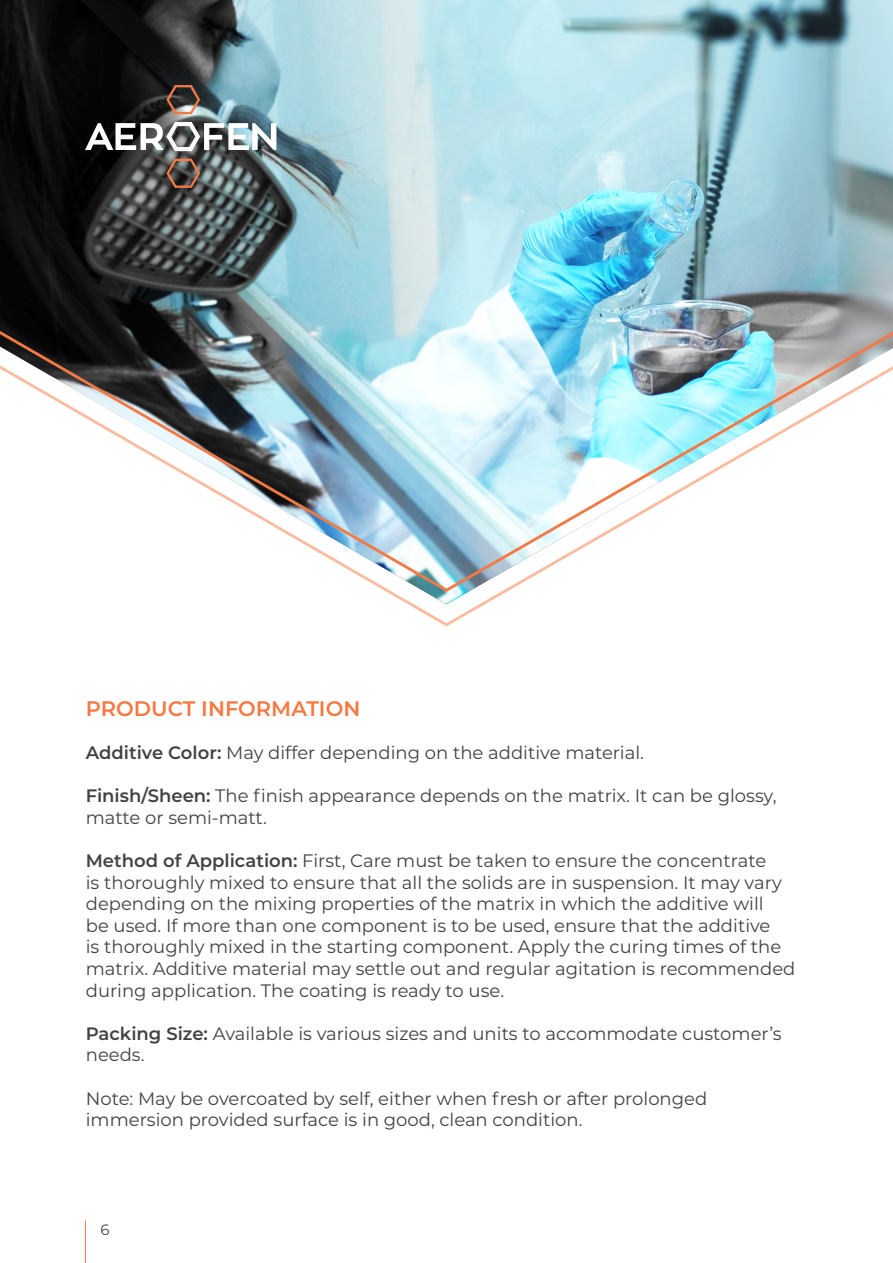
<style>
.page{position:relative;width:893px;height:1263px;background:#fff}
.page>*{position:absolute;margin:0;border:0;box-sizing:border-box;transform-origin:0 0}
.t1{font:600 21px "Montserrat";color:#f47943}
.t2{font:18px/21.6px "Montserrat";color:#414242}
.t3{font:15px "Montserrat";color:#414242}
.s1{font-weight:600}
</style>
<div class="page">
<img style="left:0;top:0;width:893px;height:594px">
<svg style="left:166px;top:159px;width:34px;height:29px"></svg>
<svg style="left:166px;top:85px;width:34px;height:29px"></svg>
<svg style="left:85px;top:122px;width:191px;height:29px"></svg>
<hr style="left:85px;top:1220px;width:1px;height:43px;background:#f47943">
<p class="t1" style="left:86px;top:693px;width:276px">PRODUCT INFORMATION</p>
<p class="t2" style="left:86px;top:741px;width:560px"><span class="s1">Additive Color:</span> May differ depending on the additive material.</p>
<p class="t2" style="left:86px;top:784px;width:692px"><span class="s1">Finish/Sheen:</span> The finish appearance depends on the matrix. It can be glossy, matte or semi-matt.</p>
<p class="t2" style="left:86px;top:849px;width:711px"><span class="s1">Method of Application:</span> First, Care must be taken to ensure the concentrate<br>is thoroughly mixed to ensure that all the solids are in suspension. It may vary depending on the mixing properties of the matrix in which the additive will<br>be used. If more than one component is to be used, ensure that the additive<br>is thoroughly mixed in the starting component. Apply the curing times of the matrix. Additive material may settle out and regular agitation is recommended during application. The coating is ready to use.</p>
<p class="t2" style="left:86px;top:1022px;width:697px"><span class="s1">Packing Size:</span> Available is various sizes and units to accommodate customer’s needs.</p>
<p class="t2" style="left:86px;top:1087px;width:623px">Note: May be overcoated by self, either when fresh or after prolonged immersion provided surface is in good, clean condition.</p>
<p class="t3" style="left:100px;top:1219px;width:11px">6</p>
</div>
